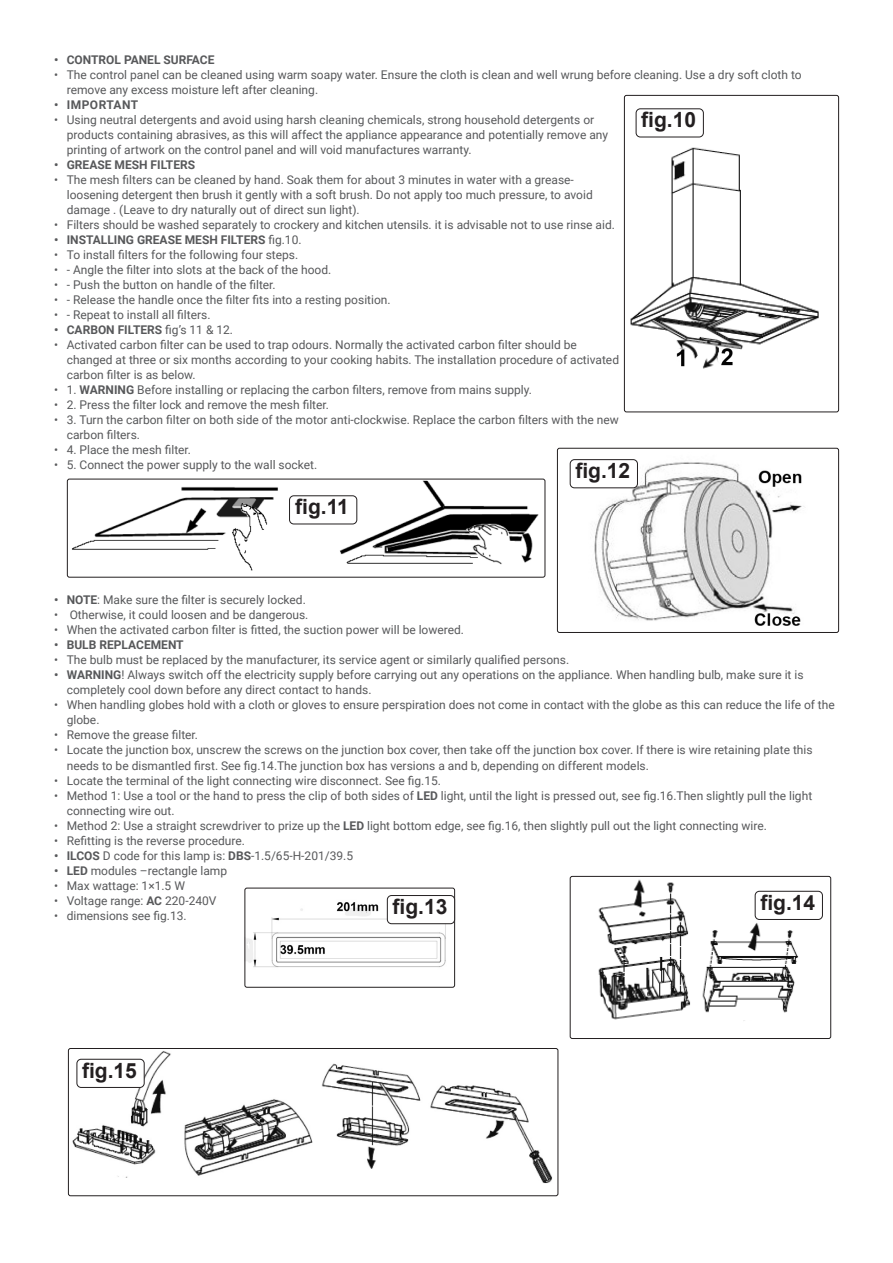
<style>
.page{position:relative;width:893px;height:1263px;background:#fff}
.page>*{position:absolute;margin:0;border:0;box-sizing:border-box;transform-origin:0 0}
.t1{font:700 21px "Arial";color:#231f20}
.t2{font:12px/15px "Roboto";color:#57585a}
.t3{font:700 12px "Roboto";color:#57585a}
.t4{font:700 12px "Roboto";letter-spacing:.035em;color:#57585a}
.s1{font-weight:400}
.s2{font-weight:700}
</style>
<div class="page">
<img style="left:630px;top:147px;width:189px;height:222px">
<div style="left:624px;top:95px;width:215px;height:317px;border:1px solid #231f20;border-radius:2px"></div>
<img style="left:589px;top:462px;width:213px;height:164px">
<div style="left:557px;top:448px;width:282px;height:185px;border:1px solid #231f20;border-radius:2px"></div>
<img style="left:72px;top:481px;width:467px;height:90px">
<div style="left:67px;top:479px;width:478px;height:99px;border:1px solid #231f20;border-radius:2px"></div>
<img style="left:246px;top:899px;width:206px;height:69px">
<div style="left:244px;top:888px;width:211px;height:100px;border:1px solid #231f20;border-radius:2px"></div>
<div style="left:636px;top:108px;width:68px;height:29px;border:1px solid #231f20;border-radius:4px"></div>
<div style="left:290px;top:496px;width:67px;height:28px;background:#fff;border-radius:4px"></div>
<div style="left:289px;top:495px;width:68px;height:29px;border:1px solid #231f20;border-radius:4px"></div>
<div style="left:387px;top:895px;width:68px;height:29px;background:#fff;border-radius:4px"></div>
<div style="left:387px;top:895px;width:68px;height:29px;border:1px solid #231f20;border-radius:4px"></div>
<div style="left:570px;top:460px;width:67px;height:28px;background:#fff;border-radius:4px"></div>
<div style="left:570px;top:459px;width:68px;height:29px;border:1px solid #231f20;border-radius:4px"></div>
<img style="left:598px;top:879px;width:211px;height:142px">
<div style="left:570px;top:876px;width:261px;height:163px;border:1px solid #231f20;border-radius:2px"></div>
<div style="left:755px;top:891px;width:67px;height:28px;background:#fff;border-radius:4px"></div>
<div style="left:755px;top:891px;width:68px;height:29px;border:1px solid #231f20;border-radius:4px"></div>
<img style="left:68px;top:1048px;width:490px;height:148px">
<div style="left:68px;top:1048px;width:490px;height:148px;border:1px solid #231f20;border-radius:2px"></div>
<div style="left:77px;top:1059px;width:67px;height:28px;background:#fff;border-radius:4px"></div>
<div style="left:77px;top:1059px;width:68px;height:29px;border:1px solid #231f20;border-radius:4px"></div>
<p class="t3" style="left:54px;top:51px;width:162px">• CONTROL PANEL SURFACE</p>
<p class="t2" style="left:67px;top:66px;width:736px;text-indent:-13px">• The control panel can be cleaned using warm soapy water. Ensure the cloth is clean and well wrung before cleaning. Use a dry soft cloth to remove any excess moisture left after cleaning.</p>
<p class="t4" style="left:54px;top:96px;width:86px">• IMPORTANT</p>
<p class="t2" style="left:67px;top:111px;width:543px;text-indent:-13px">• Using neutral detergents and avoid using harsh cleaning chemicals, strong household detergents or products containing abrasives, as this will affect the appliance appearance and potentially remove any printing of artwork on the control panel and will void manufactures warranty.</p>
<p class="t3" style="left:54px;top:156px;width:143px">• GREASE MESH FILTERS</p>
<p class="t2" style="left:67px;top:171px;width:527px;text-indent:-13px">• The mesh filters can be cleaned by hand. Soak them for about 3 minutes in water with a grease&shy;loosening detergent then brush it gently with a soft brush. Do not apply too much pressure, to avoid damage . (Leave to dry naturally out of direct sun light).</p>
<p class="t2" style="left:54px;top:216px;width:562px">• Filters should be washed separately to crockery and kitchen utensils. it is advisable not to use rinse aid.</p>
<p class="t3" style="left:54px;top:231px;width:249px">• INSTALLING GREASE MESH FILTERS <span class="s1">fig.10.</span></p>
<p class="t2" style="left:54px;top:246px;width:246px">• To install filters for the following four steps.</p>
<p class="t2" style="left:54px;top:261px;width:279px">• - Angle the filter into slots at the back of the hood.</p>
<p class="t2" style="left:54px;top:276px;width:223px">• - Push the button on handle of the filter.</p>
<p class="t2" style="left:54px;top:291px;width:338px">• - Release the handle once the filter fits into a resting position.</p>
<p class="t2" style="left:54px;top:306px;width:158px">• - Repeat to install all filters.</p>
<p class="t3" style="left:54px;top:321px;width:181px">• CARBON FILTERS <span class="s1">fig’s 11 &amp; 12.</span></p>
<p class="t2" style="left:67px;top:336px;width:554px;text-indent:-13px">• Activated carbon filter can be used to trap odours. Normally the activated carbon filter should be changed at three or six months according to your cooking habits. The installation procedure of activated carbon filter is as below.</p>
<p class="t2" style="left:54px;top:381px;width:479px">• 1. <span class="s2">WARNING</span> Before installing or replacing the carbon filters, remove from mains supply.</p>
<p class="t2" style="left:54px;top:396px;width:277px">• 2. Press the filter lock and remove the mesh filter.</p>
<p class="t2" style="left:67px;top:411px;width:553px;text-indent:-13px">• 3. Turn the carbon filter on both side of the motor anti-clockwise. Replace the carbon filters with the new carbon filters.</p>
<p class="t2" style="left:54px;top:441px;width:139px">• 4. Place the mesh filter.</p>
<p class="t2" style="left:54px;top:456px;width:265px">• 5. Connect the power supply to the wall socket.</p>
<p class="t1" style="left:641px;top:105px;width:56px">fig.10</p>
<p class="t1" style="left:575px;top:456px;width:56px">fig.12</p>
<p class="t1" style="left:295px;top:492px;width:55px">fig.11</p>
<p class="t2" style="left:54px;top:592px;width:253px"><span class="s2">• NOTE</span>: Make sure the filter is securely locked.</p>
<p class="t2" style="left:54px;top:607px;width:256px">• Otherwise, it could loosen and be dangerous.</p>
<p class="t2" style="left:54px;top:622px;width:411px">• When the activated carbon filter is fitted, the suction power will be lowered.</p>
<p class="t3" style="left:54px;top:637px;width:131px">• BULB REPLACEMENT</p>
<p class="t2" style="left:54px;top:652px;width:517px">• The bulb must be replaced by the manufacturer, its service agent or similarly qualified persons.</p>
<p class="t2" style="left:67px;top:667px;width:738px;text-indent:-13px"><span class="s2">• WARNING</span>! Always switch off the electricity supply before carrying out any operations on the appliance. When handling bulb, make sure it is completely cool down before any direct contact to hands.</p>
<p class="t2" style="left:67px;top:697px;width:770px;text-indent:-13px">• When handling globes hold with a cloth or gloves to ensure perspiration does not come in contact with the globe as this can reduce the life of the globe.</p>
<p class="t2" style="left:54px;top:727px;width:146px">• Remove the grease filter.</p>
<p class="t2" style="left:67px;top:742px;width:747px;text-indent:-13px">• Locate the junction box, unscrew the screws on the junction box cover, then take off the junction box cover. If there is wire retaining plate this needs to be dismantled first. See fig.14.The junction box has versions a and b, depending on different models.</p>
<p class="t2" style="left:54px;top:772px;width:388px">• Locate the terminal of the light connecting wire disconnect. See fig.15.</p>
<p class="t2" style="left:67px;top:787px;width:747px;text-indent:-13px">• Method 1: Use a tool or the hand to press the clip of both sides of <span class="s2">LED</span> light, until the light is pressed out, see fig.16.Then slightly pull the light connecting wire out.</p>
<p class="t2" style="left:54px;top:817px;width:714px">• Method 2: Use a straight screwdriver to prize up the <span class="s2">LED</span> light bottom edge, see fig.16, then slightly pull out the light connecting wire.</p>
<p class="t2" style="left:54px;top:832px;width:193px">• Refitting is the reverse procedure.</p>
<p class="t2" style="left:54px;top:847px;width:301px"><span class="s2">• ILCOS</span> D code for this lamp is: <span class="s2">DBS</span>-1.5/65-H-201/39.5</p>
<p class="t2" style="left:54px;top:862px;width:175px"><span class="s2">• LED</span> modules –rectangle lamp</p>
<p class="t2" style="left:54px;top:877px;width:132px">• Max wattage: 1×1.5 W</p>
<p class="t2" style="left:54px;top:892px;width:164px">• Voltage range: <span class="s2">AC</span> 220-240V</p>
<p class="t2" style="left:54px;top:907px;width:134px">• dimensions see fig.13.</p>
<p class="t1" style="left:760px;top:888px;width:56px">fig.14</p>
<p class="t1" style="left:393px;top:892px;width:56px">fig.13</p>
<p class="t1" style="left:82px;top:1056px;width:56px">fig.15</p>
</div>
